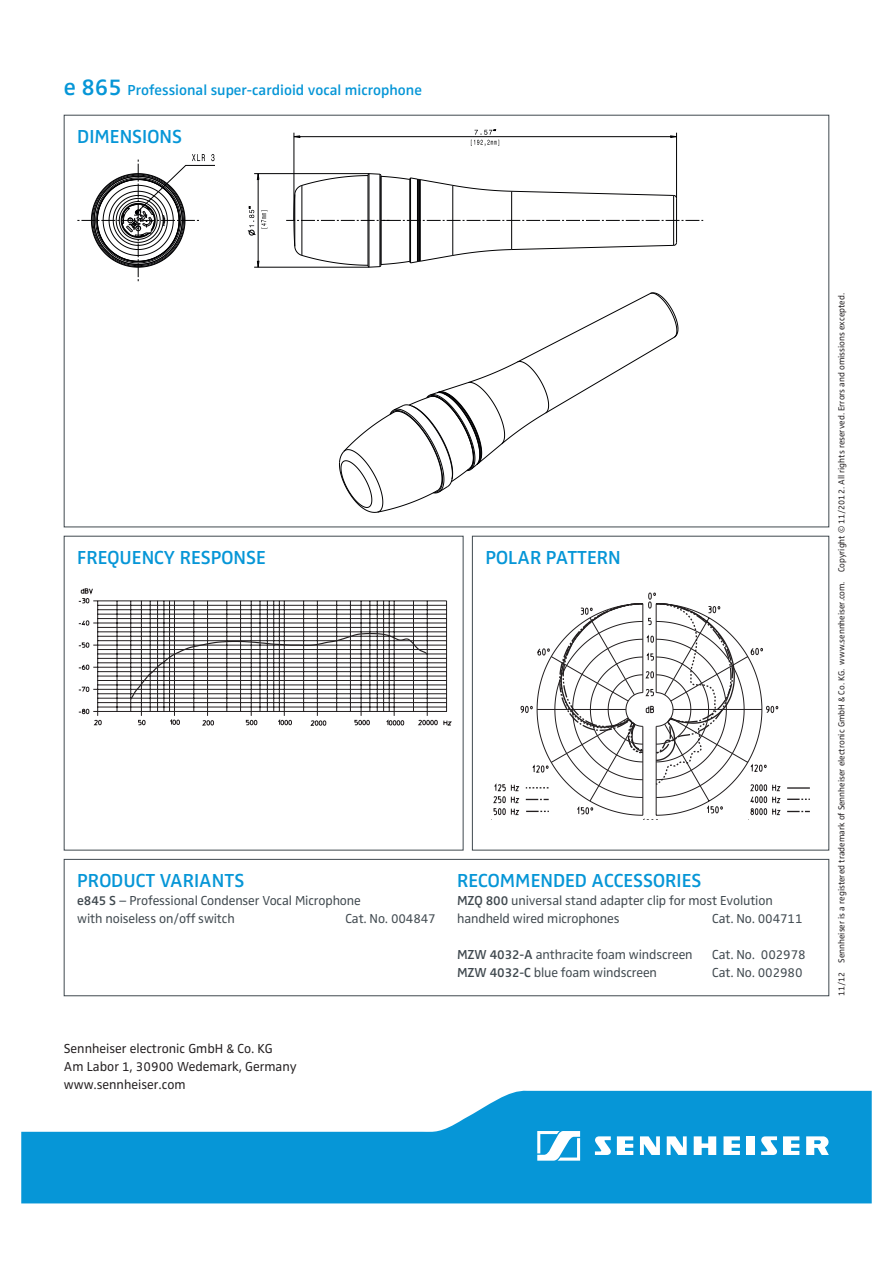
<style>
.page{position:relative;width:893px;height:1263px;background:#fff}
.page>*{position:absolute;margin:0;border:0;box-sizing:border-box;transform-origin:0 0}
.t1{font:600 19.5px "Sennheiser";color:#0696d7}
.t2{font:600 15px "Sennheiser";color:#0696d7}
.t3{font:13.5px/18px "Sennheiser";letter-spacing:-.01em;color:#40494f}
.t4{font:13.5px/18px "Sennheiser";color:#231f20}
.t5{font:9px "Sennheiser";color:#231f20}
.s1{font-size:24px}
.s2{font-weight:600}
</style>
<div class="page">
<div style="left:64px;top:859px;width:765px;height:137px;border:1px solid #40494f"></div>
<svg style="left:21px;top:1090px;width:851px;height:113px;fill:#0696d7"></svg>
<svg style="left:537px;top:1131px;width:43px;height:30px"></svg>
<svg style="left:617px;top:1136px;width:16px;height:19px"></svg>
<svg style="left:640px;top:1136px;width:20px;height:19px"></svg>
<svg style="left:694px;top:1136px;width:22px;height:19px"></svg>
<svg style="left:806px;top:1136px;width:23px;height:19px"></svg>
<svg style="left:667px;top:1136px;width:20px;height:19px"></svg>
<svg style="left:783px;top:1136px;width:16px;height:19px"></svg>
<div style="left:746px;top:1136px;width:9px;height:19px;background:#fff"></div>
<svg style="left:723px;top:1136px;width:17px;height:19px"></svg>
<svg style="left:595px;top:1136px;width:16px;height:19px"></svg>
<svg style="left:761px;top:1136px;width:16px;height:19px"></svg>
<div style="left:472px;top:536px;width:357px;height:314px;border:1px solid #40494f"></div>
<hr style="left:254px;top:267px;width:115px;height:1px;background:#000002">
<hr style="left:254px;top:173px;width:115px;height:1px;background:#000002">
<hr style="left:294px;top:133px;width:1px;height:87px;background:#000002">
<hr style="left:676px;top:133px;width:1px;height:65px;background:#000002">
<svg style="left:286px;top:172px;width:417px;height:96px"></svg>
<hr style="left:258px;top:180px;width:1px;height:81px;background:#000002">
<svg style="left:257px;top:261px;width:2px;height:7px"></svg>
<svg style="left:257px;top:173px;width:2px;height:7px"></svg>
<hr style="left:300px;top:136px;width:371px;height:1px;background:#000002">
<svg style="left:670px;top:135px;width:8px;height:3px"></svg>
<svg style="left:293px;top:135px;width:7px;height:3px"></svg>
<svg style="left:471px;top:129px;width:28px;height:17px"></svg>
<svg style="left:247px;top:206px;width:20px;height:30px"></svg>
<svg style="left:77px;top:154px;width:138px;height:127px"></svg>
<svg style="left:339px;top:292px;width:340px;height:221px"></svg>
<svg style="left:79px;top:588px;width:372px;height:137px"></svg>
<hr style="left:787px;top:787px;width:23px;height:2px;background:#231f20">
<svg style="left:787px;top:799px;width:23px;height:1px"></svg>
<svg style="left:787px;top:811px;width:23px;height:1px"></svg>
<svg style="left:493px;top:593px;width:287px;height:226px"></svg>
<p class="t2" style="left:64px;top:81px;width:360px"><span class="s1">e 865</span> Professional super-cardioid vocal microphone</p>
<h1 class="t1" style="left:77px;top:125px;width:106px">DIMENSIONS</h1>
<h1 class="t1" style="left:77px;top:546px;width:190px">FREQUENCY RESPONSE</h1>
<h1 class="t1" style="left:485px;top:546px;width:137px">POLAR PATTERN</h1>
<h1 class="t1" style="left:77px;top:869px;width:169px">PRODUCT VARIANTS</h1>
<p class="t3" style="left:77px;top:892px;width:285px"><span class="s2">e845 S</span> – Professional Condenser Vocal Microphone with noiseless on/off switch</p>
<p class="t3" style="left:345px;top:910px;width:92px">Cat. No. 004847</p>
<h1 class="t1" style="left:457px;top:869px;width:246px">RECOMMENDED ACCESSORIES</h1>
<p class="t3" style="left:457px;top:892px;width:317px"><span class="s2">MZQ 800</span> universal stand adapter clip for most Evolution handheld wired microphones</p>
<p class="t3" style="left:712px;top:910px;width:92px">Cat. No. 004711</p>
<p class="t3" style="left:457px;top:946px;width:237px"><span class="s2">MZW 4032-A</span> anthracite foam windscreen</p>
<p class="t3" style="left:712px;top:946px;width:95px">Cat. No. 002978</p>
<p class="t3" style="left:457px;top:964px;width:201px"><span class="s2">MZW 4032-C</span> blue foam windscreen</p>
<p class="t3" style="left:712px;top:964px;width:92px">Cat. No. 002980</p>
<p class="t4" style="left:64px;top:1039px;width:235px">Sennheiser electronic GmbH &amp; Co. KG<br>Am Labor 1, 30900 Wedemark, Germany www.sennheiser.com</p>
<p class="t5" style="left:836px;top:996px;width:704px;rotate:-90deg">11/12 Sennheiser is a registered trademark of Sennheiser electronic GmbH &amp; Co. KG. www.sennheiser.com. Copyright © 11/2012. All rights reserved. Errors and omissions excepted.</p>
</div>
